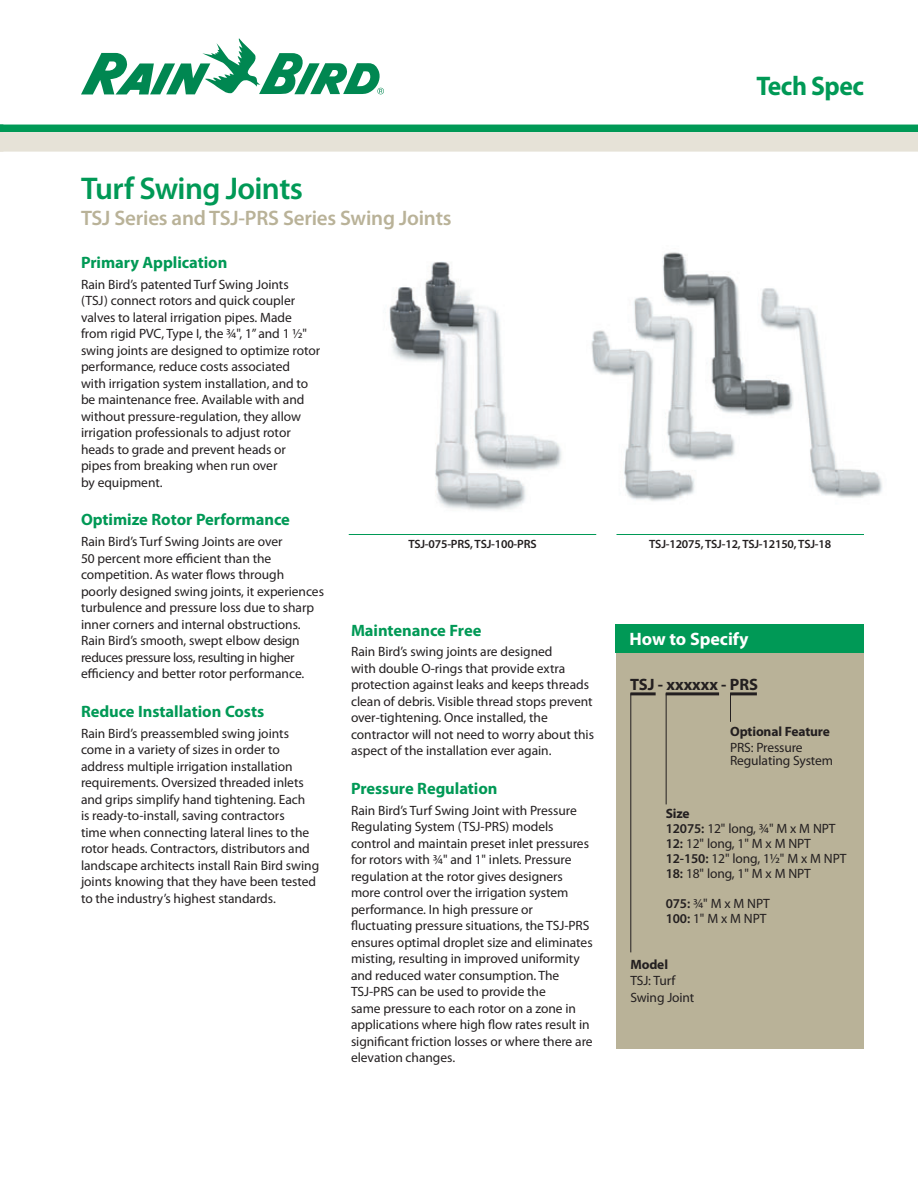
<style>
.page{position:relative;width:918px;height:1188px;background:#fff}
.page>*{position:absolute;margin:0;border:0;box-sizing:border-box;transform-origin:0 0}
.t1{font:600 31.5px "Myriad Pro";letter-spacing:-.02em;color:#009956}
.t2{font:700 27px "Myriad Pro";letter-spacing:-.02em;color:#009956;scale:.95 1}
.t3{font:600 21px "Myriad Pro";letter-spacing:-.01em;color:#b9b298}
.t4{font:700 18px "Myriad Pro";color:#fff}
.t5{font:700 16.5px "Myriad Pro";letter-spacing:-.005em;color:#009956}
.t6{font:700 16.5px "Myriad Pro";color:#231f20}
.t7{font:13.5px/16.5px "Myriad Pro";letter-spacing:-.005em;color:#231f20}
.t8{font:700 13.5px "Myriad Pro";letter-spacing:-.01em;color:#231f20}
.t9{font:600 12px "Myriad Pro";letter-spacing:-.015em;color:#231f20}
.s1{font-weight:700}
.s2{font-weight:600}
</style>
<div class="page">
<img style="left:591px;top:252px;width:291px;height:249px">
<svg style="left:81px;top:38px;width:303px;height:56px"></svg>
<div style="left:0;top:125px;width:918px;height:7px;background:#009956"></div>
<hr style="left:616px;top:534px;width:248px;height:1px;background:#009956">
<hr style="left:349px;top:534px;width:247px;height:1px;background:#009956">
<img style="left:389px;top:261px;width:173px;height:250px">
<div style="left:0;top:132px;width:918px;height:20px;background:#e6e2d7"></div>
<div style="left:616px;top:650px;width:248px;height:399px;background:#b9b298"></div>
<div style="left:616px;top:624px;width:248px;height:28px;background:#009956"></div>
<hr style="left:630px;top:692px;width:26px;height:3px;background:#231f20">
<hr style="left:666px;top:692px;width:53px;height:3px;background:#231f20">
<hr style="left:730px;top:692px;width:27px;height:3px;background:#231f20">
<hr style="left:630px;top:693px;width:1px;height:259px;background:#231f20">
<hr style="left:666px;top:693px;width:1px;height:111px;background:#231f20">
<svg style="left:730px;top:695px;width:1px;height:27px"></svg>
<h1 class="t1" style="left:81px;top:177px;width:223px">Turf Swing Joints</h1>
<h3 class="t3" style="left:81px;top:210px;width:372px">TSJ Series and TSJ-PRS Series Swing Joints</h3>
<h2 class="t2" style="left:756px;top:75px;width:115px">Tech Spec</h2>
<p class="t5" style="left:81px;top:256px;width:148px">Primary Application</p>
<p class="t7" style="left:81px;top:277px;width:241px">Rain Bird’s patented Turf Swing Joints<br>(TSJ) connect rotors and quick coupler valves to lateral irrigation pipes. Made from rigid PVC, Type I, the ¾", 1” and 1 ½" swing joints are designed to optimize rotor performance, reduce costs associated<br>with irrigation system installation, and to be maintenance free. Available with and without pressure-regulation, they allow irrigation professionals to adjust rotor heads to grade and prevent heads or<br>pipes from breaking when run over<br>by equipment.</p>
<p class="t5" style="left:81px;top:514px;width:210px">Optimize Rotor Performance</p>
<p class="t7" style="left:81px;top:535px;width:245px">Rain Bird’s Turf Swing Joints are over<br>50 percent more efficient than the competition. As water flows through<br>poorly designed swing joints, it experiences turbulence and pressure loss due to sharp inner corners and internal obstructions.<br>Rain Bird’s smooth, swept elbow design reduces pressure loss, resulting in higher efficiency and better rotor performance.</p>
<p class="t5" style="left:81px;top:705px;width:185px">Reduce Installation Costs</p>
<p class="t7" style="left:81px;top:726px;width:240px">Rain Bird’s preassembled swing joints come in a variety of sizes in order to address multiple irrigation installation requirements. Oversized threaded inlets and grips simplify hand tightening. Each<br>is ready-to-install, saving contractors<br>time when connecting lateral lines to the rotor heads. Contractors, distributors and landscape architects install Rain Bird swing joints knowing that they have been tested to the industry’s highest standards.</p>
<p class="t9" style="left:408px;top:539px;width:130px">TSJ-075-PRS, TSJ-100-PRS</p>
<p class="t9" style="left:649px;top:539px;width:183px">TSJ-12075, TSJ-12, TSJ-12150, TSJ-18</p>
<p class="t5" style="left:351px;top:624px;width:132px">Maintenance Free</p>
<p class="t7" style="left:351px;top:645px;width:245px">Rain Bird’s swing joints are designed<br>with double O-rings that provide extra protection against leaks and keeps threads clean of debris. Visible thread stops prevent over-tightening. Once installed, the contractor will not need to worry about this aspect of the installation ever again.</p>
<p class="t5" style="left:351px;top:782px;width:148px">Pressure Regulation</p>
<p class="t7" style="left:351px;top:803px;width:243px">Rain Bird’s Turf Swing Joint with Pressure Regulating System (TSJ-PRS) models control and maintain preset inlet pressures for rotors with ¾" and 1" inlets. Pressure regulation at the rotor gives designers more control over the irrigation system performance. In high pressure or fluctuating pressure situations, the TSJ-PRS ensures optimal droplet size and eliminates misting, resulting in improved uniformity and reduced water consumption. The TSJ-PRS can be used to provide the<br>same pressure to each rotor on a zone in applications where high flow rates result in significant friction losses or where there are elevation changes.</p>
<h3 class="t4" style="left:629px;top:632px;width:121px">How to Specify</h3>
<p class="t6" style="left:630px;top:678px;width:130px">TSJ - xxxxxx - PRS</p>
<p class="t8" style="left:730px;top:726px;width:101px">Optional Feature</p>
<p class="t7" style="left:730px;top:742px;width:104px;line-height:13.2px">PRS: Pressure<br>Regulating System</p>
<p class="t7" style="left:666px;top:807px;width:182px;line-height:15px"><span class="s1">Size<br></span><span class="s2">12075:</span> 12" long, ¾" M x M NPT<br><span class="s2">12:</span> 12" long, 1" M x M NPT<br><span class="s2">12-150:</span> 12" long, 1½" M x M NPT<br><span class="s2">18:</span> 18" long, 1" M x M NPT</p>
<p class="t7" style="left:666px;top:897px;width:106px;line-height:15px"><span class="s2">075:</span> ¾" M x M NPT<br><span class="s2">100:</span> 1" M x M NPT</p>
<p class="t8" style="left:630px;top:960px;width:39px">Model</p>
<p class="t7" style="left:630px;top:974px;width:65px">TSJ: Turf<br>Swing Joint</p>
</div>
